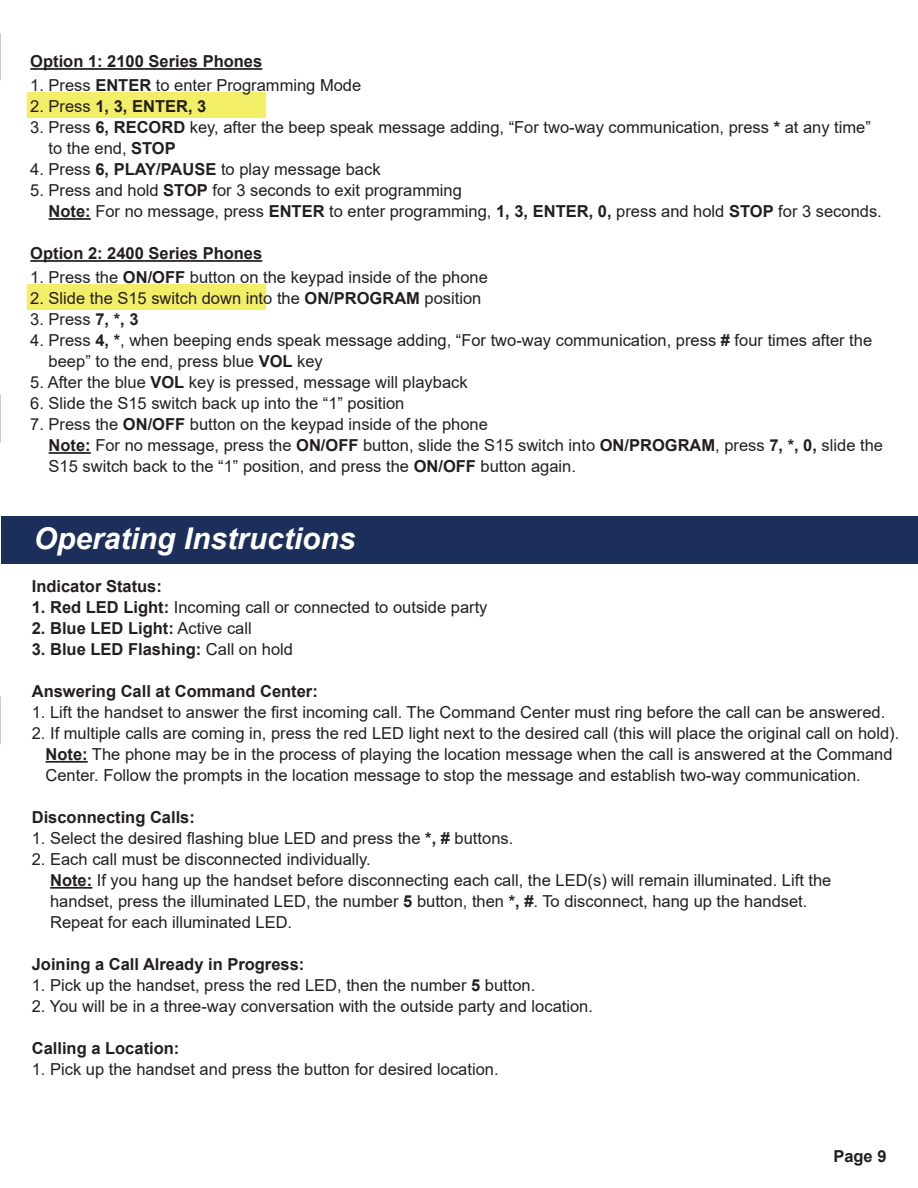
<style>
.page{position:relative;width:918px;height:1188px;background:#fff}
.page>*{position:absolute;margin:0;border:0;box-sizing:border-box;transform-origin:0 0}
.t1{font:italic 700 30px "Arial";color:#fff}
.t2{font:16.5px/21px "Arial";color:#231f20}
.t3{font:700 16.5px "Arial";color:#231f20}
.s1{font-weight:700}
.s2{font-weight:400}
</style>
<div class="page">
<div style="left:27px;top:284px;width:239px;height:26px;background:#f3ee67"></div>
<div style="left:27px;top:92px;width:239px;height:26px;background:#f3ee67"></div>
<hr style="left:30px;top:68px;width:232px;height:2px;background:#231f20">
<hr style="left:49px;top:218px;width:42px;height:2px;background:#231f20">
<hr style="left:30px;top:260px;width:232px;height:2px;background:#231f20">
<hr style="left:49px;top:452px;width:42px;height:2px;background:#231f20">
<div style="left:1px;top:516px;width:917px;height:48px;background:#1c2f5a"></div>
<hr style="left:46px;top:761px;width:42px;height:2px;background:#231f20">
<hr style="left:50px;top:887px;width:42px;height:2px;background:#231f20">
<p class="t3" style="left:30px;top:50px;width:234px">Option 1: 2100 Series Phones</p>
<p class="t2" style="left:30px;top:75px;width:333px">1. Press <span class="s1">ENTER</span> to enter Programming Mode</p>
<p class="t3" style="left:30px;top:95px;width:178px"><span class="s2">2. Press</span> 1, 3, ENTER, 3</p>
<p class="t2" style="left:49px;top:117px;width:824px;text-indent:-18px">3. Press <span class="s1">6, RECORD</span> key, after the beep speak message adding, “For two-way communication, press <span class="s1">*</span> at any time” to the end, <span class="s1">STOP</span></p>
<p class="t2" style="left:30px;top:159px;width:352px">4. Press <span class="s1">6, PLAY/PAUSE</span> to play message back</p>
<p class="t2" style="left:30px;top:180px;width:433px">5. Press and hold <span class="s1">STOP</span> for 3 seconds to exit programming</p>
<p class="t2" style="left:49px;top:201px;width:835px"><span class="s1">Note:</span> For no message, press <span class="s1">ENTER</span> to enter programming, <span class="s1">1, 3, ENTER, 0,</span> press and hold <span class="s1">STOP</span> for 3 seconds.</p>
<p class="t3" style="left:30px;top:242px;width:234px">Option 2: 2400 Series Phones</p>
<p class="t2" style="left:30px;top:267px;width:459px">1. Press the <span class="s1">ON/OFF</span> button on the keypad inside of the phone</p>
<p class="t2" style="left:30px;top:288px;width:453px">2. Slide the S15 switch down into the <span class="s1">ON/PROGRAM</span> position</p>
<p class="t2" style="left:30px;top:309px;width:110px">3. Press <span class="s1">7, *, 3</span></p>
<p class="t2" style="left:30px;top:330px;width:843px">4. Press <span class="s1">4, *</span>, when beeping ends speak message adding, “For two-way communication, press <span class="s1">#</span> four times after the</p>
<p class="t2" style="left:49px;top:351px;width:276px">beep” to the end, press blue <span class="s1">VOL</span> key</p>
<p class="t2" style="left:30px;top:372px;width:439px">5. After the blue <span class="s1">VOL</span> key is pressed, message will playback</p>
<p class="t2" style="left:30px;top:393px;width:376px">6. Slide the S15 switch back up into the “1” position</p>
<p class="t2" style="left:30px;top:414px;width:459px">7. Press the <span class="s1">ON/OFF</span> button on the keypad inside of the phone</p>
<p class="t2" style="left:49px;top:435px;width:836px"><span class="s1">Note:</span> For no message, press the <span class="s1">ON/OFF</span> button, slide the S15 switch into <span class="s1">ON/PROGRAM</span>, press <span class="s1">7, *, 0,</span> slide the</p>
<p class="t2" style="left:49px;top:456px;width:529px">S15 switch back to the “1” position, and press the <span class="s1">ON/OFF</span> button again.</p>
<p class="t1" style="left:34px;top:519px;width:323px">Operating Instructions</p>
<p class="t3" style="left:32px;top:575px;width:132px">Indicator Status:</p>
<p class="t2" style="left:32px;top:597px;width:457px"><span class="s1">1. Red LED Light:</span> Incoming call or connected to outside party</p>
<p class="t3" style="left:32px;top:617px;width:222px">2. Blue LED Light: <span class="s2">Active call</span></p>
<p class="t3" style="left:32px;top:638px;width:263px">3. Blue LED Flashing: <span class="s2">Call on hold</span></p>
<p class="t3" style="left:32px;top:680px;width:288px">Answering Call at Command Center:</p>
<p class="t2" style="left:32px;top:702px;width:855px">1. Lift the handset to answer the first incoming call. The Command Center must ring before the call can be answered.</p>
<p class="t2" style="left:32px;top:723px;width:869px">2. If multiple calls are coming in, press the red LED light next to the desired call (this will place the original call on hold).</p>
<p class="t2" style="left:46px;top:744px;width:849px"><span class="s1">Note:</span> The phone may be in the process of playing the location message when the call is answered at the Command</p>
<p class="t2" style="left:46px;top:765px;width:817px">Center. Follow the prompts in the location message to stop the message and establish two-way communication.</p>
<p class="t3" style="left:32px;top:806px;width:165px">Disconnecting Calls:</p>
<p class="t2" style="left:32px;top:828px;width:483px">1. Select the desired flashing blue LED and press the <span class="s1">*, #</span> buttons.</p>
<p class="t2" style="left:32px;top:849px;width:341px">2. Each call must be disconnected individually.</p>
<p class="t2" style="left:50px;top:870px;width:783px"><span class="s1">Note:</span> If you hang up the handset before disconnecting each call, the LED(s) will remain illuminated. Lift the</p>
<p class="t2" style="left:50px;top:891px;width:759px">handset, press the illuminated LED, the number <span class="s1">5</span> button, then <span class="s1">*, #</span>. To disconnect, hang up the handset.</p>
<p class="t2" style="left:50px;top:912px;width:244px">Repeat for each illuminated LED.</p>
<p class="t3" style="left:32px;top:953px;width:274px">Joining a Call Already in Progress:</p>
<p class="t2" style="left:32px;top:975px;width:505px">1. Pick up the handset, press the red LED, then the number <span class="s1">5</span> button.</p>
<p class="t2" style="left:32px;top:996px;width:563px">2. You will be in a three-way conversation with the outside party and location.</p>
<p class="t3" style="left:32px;top:1037px;width:149px">Calling a Location:</p>
<p class="t2" style="left:32px;top:1059px;width:468px">1. Pick up the handset and press the button for desired location.</p>
<p class="t3" style="left:833px;top:1144px;width:55px">Page 9</p>
</div>
